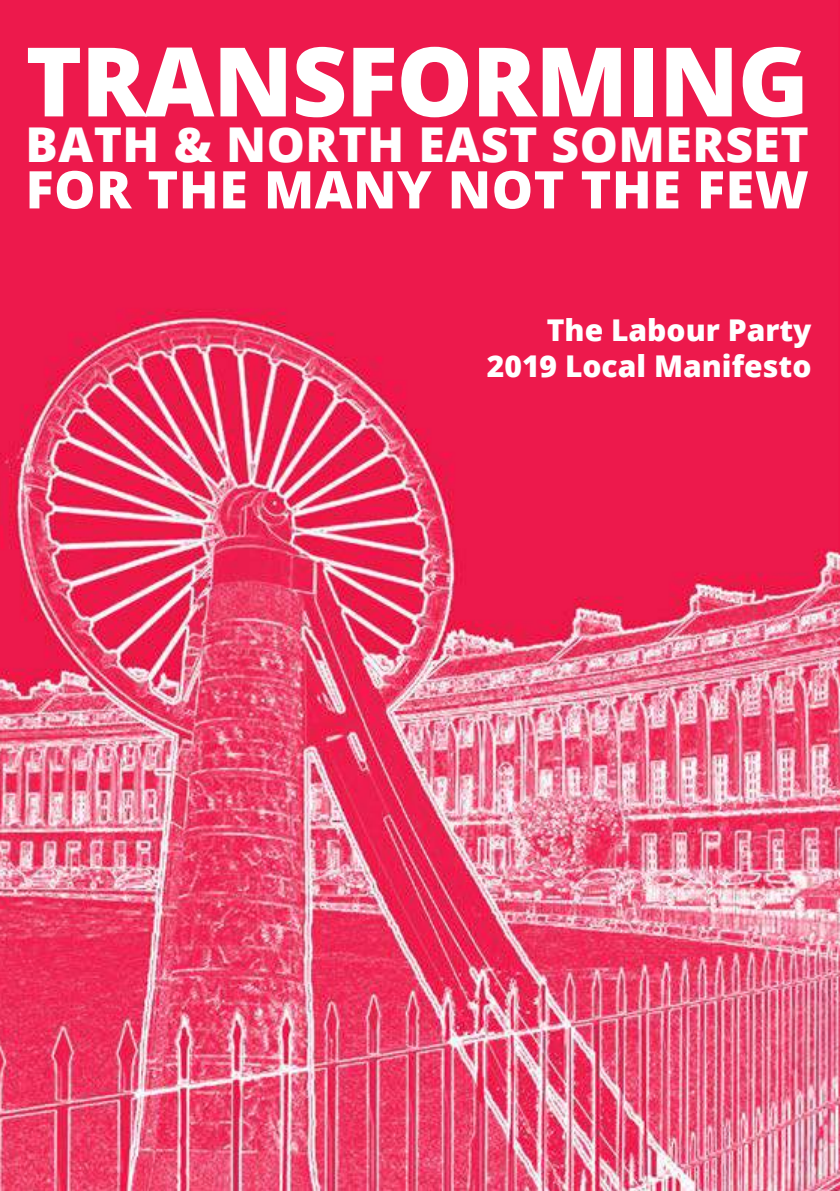
<style>
.page{position:relative;width:840px;height:1191px;background:#fff}
.page>*{position:absolute;margin:0;border:0;box-sizing:border-box;transform-origin:0 0}
.t1{font:800 96px "Open Sans";letter-spacing:-.015em;color:#fff}
.t2{font:800 52px "Open Sans";letter-spacing:.01em;color:#fff}
.t3{font:800 48px "Open Sans";letter-spacing:.01em;color:#fff}
.t4{font:800 30px/36px "Open Sans";color:#fff;text-align:right}
</style>
<div class="page">
<img style="left:0;top:0;width:839px;height:1191px">
<h1 class="t1" style="left:26px;top:14px;width:784px">TRANSFORMING</h1>
<h3 class="t3" style="left:26px;top:111px;width:784px">BATH &amp; NORTH EAST SOMERSET</h3>
<h2 class="t2" style="left:26px;top:153px;width:784px">FOR THE MANY NOT THE FEW</h2>
<p class="t4" style="left:486px;top:311px;width:326px">The Labour Party<br>2019 Local Manifesto</p>
</div>
